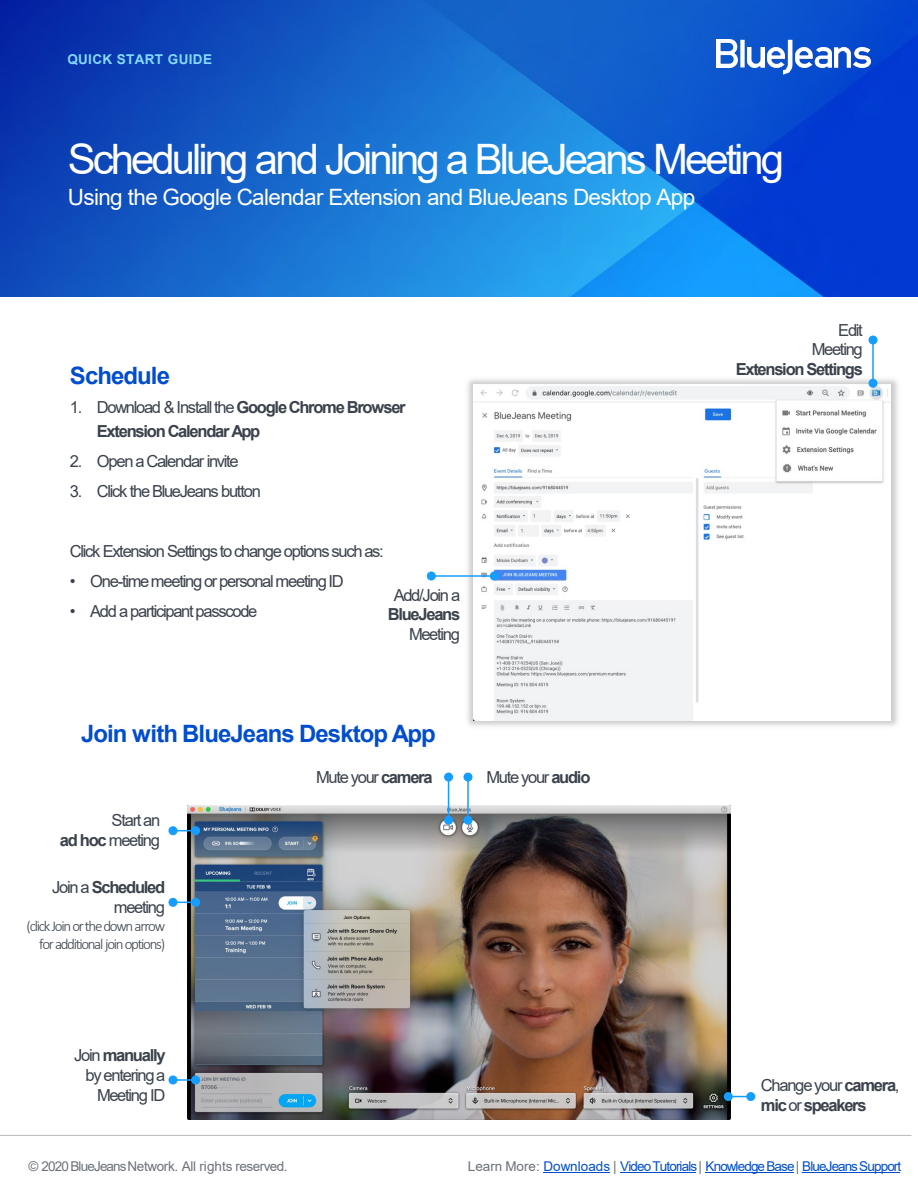
<style>
.page{position:relative;width:918px;height:1188px;background:#fff}
.page>*{position:absolute;margin:0;border:0;box-sizing:border-box;transform-origin:0 0}
.t1{font:42px "Arial";letter-spacing:-.07em;color:#fff}
.t2{font:700 24px "Arial";letter-spacing:-.035em;color:#004dce}
.t3{font:22.5px "Arial";letter-spacing:-.03em;color:#fff}
.t4{font:16.5px/19.8px "Arial";letter-spacing:-.08em;color:#3b424c;text-align:right}
.t5{font:700 16.5px/24px "Arial";letter-spacing:-.08em;color:#3b424c}
.t6{font:300 15px/18px "Calibri";letter-spacing:-.085em;color:#3b424c;text-align:right}
.t7{font:13.5px "Arial";letter-spacing:-.065em;color:#004dce}
.t8{font:13.5px "Arial";letter-spacing:-.035em;color:#6c7179}
.t9{font:700 13.5px "Arial";letter-spacing:.025em;color:#85daff}
.s1{font-weight:400}
.s2{font-weight:700}
.s3{color:#6c7179}
</style>
<div class="page">
<img style="left:0;top:0;width:918px;height:297px">
<img style="left:716px;top:40px;width:22px;height:28px">
<img style="left:768px;top:47px;width:15px;height:21px">
<img style="left:748px;top:48px;width:17px;height:20px">
<div style="left:740px;top:40px;width:5px;height:27px;background:#fff"></div>
<img style="left:796px;top:47px;width:35px;height:21px">
<img style="left:835px;top:47px;width:36px;height:21px">
<svg style="left:783px;top:40px;width:9px;height:35px"></svg>
<img style="left:467px;top:378px;width:431px;height:348px">
<img style="left:473px;top:385px;width:418px;height:336px">
<hr style="left:872px;top:340px;width:2px;height:43px;background:#159dff">
<div style="left:869px;top:379px;width:9px;height:9px;background:#159dff;border-radius:50%"></div>
<div style="left:868px;top:336px;width:10px;height:9px;background:#159dff;border-radius:50%"></div>
<hr style="left:431px;top:575px;width:63px;height:2px;background:#159dff">
<div style="left:427px;top:572px;width:9px;height:9px;background:#159dff;border-radius:50%"></div>
<div style="left:490px;top:572px;width:9px;height:8px;background:#159dff;border-radius:50%"></div>
<img style="left:188px;top:806px;width:542px;height:313px">
<svg style="left:177px;top:902px;width:14px;height:1px"></svg>
<div style="left:191px;top:898px;width:9px;height:9px;background:#159dff;border-radius:50%"></div>
<div style="left:168px;top:898px;width:9px;height:9px;background:#159dff;border-radius:50%"></div>
<svg style="left:733px;top:1096px;width:13px;height:1px"></svg>
<div style="left:746px;top:1092px;width:9px;height:9px;background:#159dff;border-radius:50%"></div>
<div style="left:724px;top:1092px;width:9px;height:9px;background:#159dff;border-radius:50%"></div>
<hr style="left:448px;top:777px;width:1px;height:43px;background:#159dff">
<div style="left:444px;top:816px;width:9px;height:9px;background:#159dff;border-radius:50%"></div>
<div style="left:444px;top:773px;width:9px;height:9px;background:#159dff;border-radius:50%"></div>
<hr style="left:173px;top:1079px;width:23px;height:2px;background:#159dff">
<div style="left:191px;top:1076px;width:9px;height:9px;background:#159dff;border-radius:50%"></div>
<div style="left:168px;top:1076px;width:9px;height:8px;background:#159dff;border-radius:50%"></div>
<hr style="left:0;top:1135px;width:912px;height:1px;background:#bfbfbf">
<svg style="left:177px;top:830px;width:14px;height:1px"></svg>
<div style="left:191px;top:826px;width:9px;height:9px;background:#159dff;border-radius:50%"></div>
<div style="left:168px;top:826px;width:9px;height:9px;background:#159dff;border-radius:50%"></div>
<hr style="left:467px;top:777px;width:2px;height:43px;background:#159dff">
<div style="left:464px;top:816px;width:9px;height:9px;background:#159dff;border-radius:50%"></div>
<div style="left:464px;top:773px;width:8px;height:9px;background:#159dff;border-radius:50%"></div>
<hr style="left:543px;top:1172px;width:67px;height:1px;background:#004dce">
<hr style="left:620px;top:1172px;width:76px;height:1px;background:#004dce">
<hr style="left:706px;top:1172px;width:88px;height:1px;background:#004dce">
<hr style="left:802px;top:1172px;width:98px;height:1px;background:#004dce">
<p class="t9" style="left:67px;top:50px;width:146px">QUICK START GUIDE</p>
<h2 class="t1" style="left:68px;top:130px;width:718px">Scheduling and Joining a BlueJeans Meeting</h2>
<h2 class="t3" style="left:68px;top:182px;width:629px">Using the Google Calendar Extension and BlueJeans Desktop App</h2>
<p class="t2" style="left:70px;top:359px;width:102px">Schedule</p>
<p class="t5" style="left:97px;top:396px;width:310px;text-indent:-27px"><span class="s1">1. Download &amp; Install the</span> Google Chrome Browser<br>Extension Calendar App</p>
<p class="t4" style="left:70px;top:452px;width:170px">2. Open a Calendar invite</p>
<p class="t4" style="left:70px;top:481px;width:192px">3. Click the BlueJeans button</p>
<p class="t4" style="left:70px;top:541px;width:315px">Click Extension Settings to change options such as:</p>
<p class="t4" style="left:70px;top:571px;width:275px">• One-time meeting or personal meeting ID</p>
<p class="t4" style="left:70px;top:601px;width:189px">• Add a participant passcode</p>
<p class="t4" style="left:394px;top:585px;width:68px">Add/Join a</p>
<p class="t5" style="left:388px;top:603px;width:74px">BlueJeans</p>
<p class="t4" style="left:409px;top:624px;width:52px">Meeting</p>
<p class="t2" style="left:81px;top:717px;width:356px">Join with BlueJeans Desktop App</p>
<p class="t4" style="left:112px;top:810px;width:50px">Start an</p>
<p class="t4" style="left:60px;top:830px;width:102px"><span class="s2">ad hoc</span> meeting</p>
<p class="t4" style="left:52px;top:877px;width:115px">Join a <span class="s2">Scheduled </span>meeting</p>
<p class="t6" style="left:26px;top:917px;width:140px">(click Join or the down arrow for additional join options)</p>
<p class="t4" style="left:316px;top:768px;width:118px">Mute your <span class="s2">camera</span></p>
<p class="t4" style="left:487px;top:768px;width:105px">Mute your <span class="s2">audio</span></p>
<p class="t4" style="left:838px;top:320px;width:26px">Edit</p>
<p class="t4" style="left:812px;top:340px;width:52px">Meeting</p>
<p class="t5" style="left:736px;top:358px;width:129px">Extension Settings</p>
<p class="t5" style="left:74px;top:1044px;width:93px"><span class="s1">Join</span> manually</p>
<p class="t4" style="left:85px;top:1065px;width:81px">by entering a<br>Meeting ID</p>
<p class="t5" style="left:761px;top:1076px;width:140px;line-height:19.8px"><span class="s1">Change your</span> camera<span class="s1">, </span>mic <span class="s1">or</span> speakers</p>
<p class="t8" style="left:28px;top:1157px;width:261px">© 2020 BlueJeans Network. All rights reserved.</p>
<p class="t7" style="left:468px;top:1157px;width:435px"><span class="s3">Learn More:</span> Downloads <span class="s3">|</span> Video Tutorials<span class="s3">|</span> Knowledge Base <span class="s3">|</span> BlueJeans Support</p>
</div>
